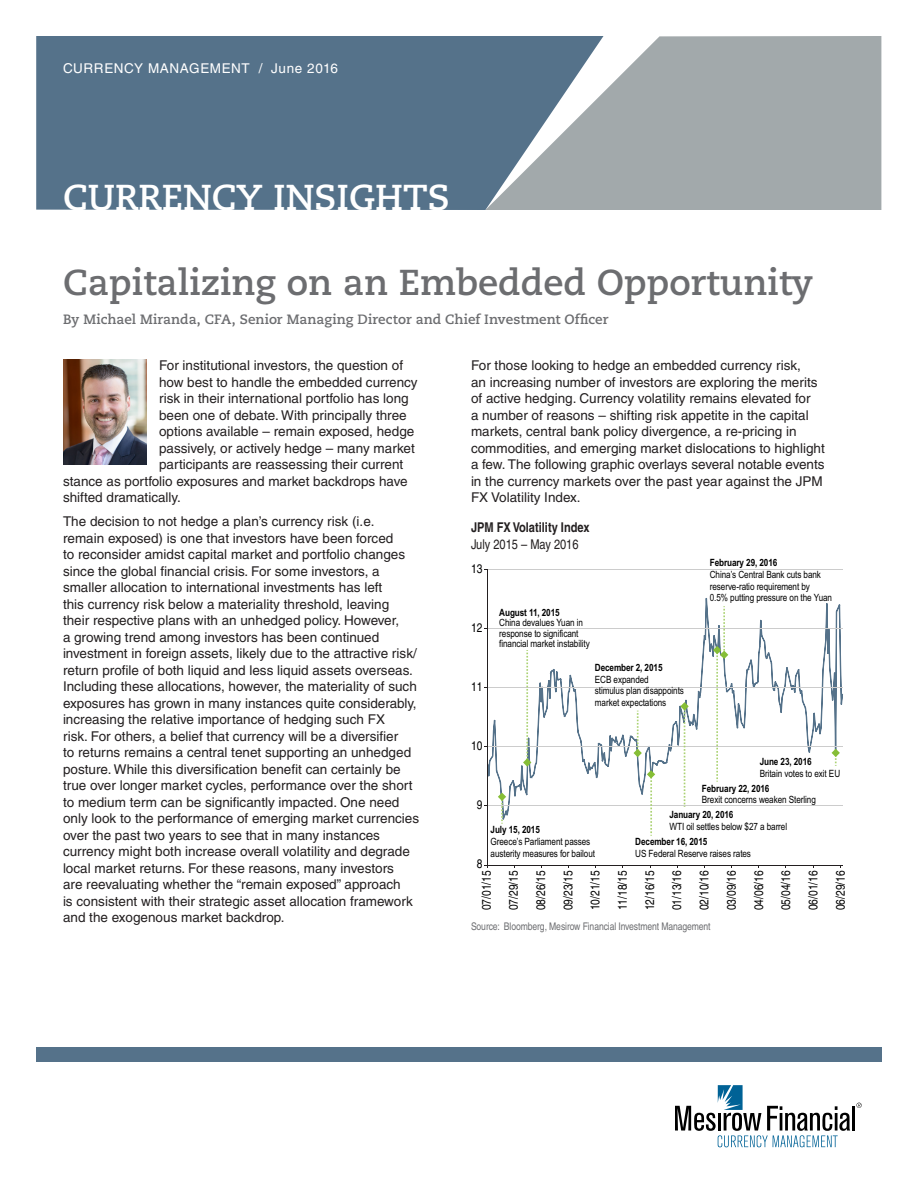
<style>
.page{position:relative;width:918px;height:1188px;background:#fff}
.page>*{position:absolute;margin:0;border:0;box-sizing:border-box;transform-origin:0 0}
.NL_Headline{font:700 36px "Caecilia LT Std";color:#6c6d70}
.NL_Title{font:700 36px "Caecilia LT Std";color:#fff}
.Body_Copy{font:13.5px/16.5px "Helvetica LT";color:#231f20}
.Body_Copy_LAST{font:13.5px/16.5px "Helvetica LT";color:#231f20}
.Byline{font:700 13.5px "Caecilia LT Std";color:#6c6d70}
.t1{font:700 condensed 13.5px/16.5px "Helvetica LT";color:#231f20}
.t2{font:13.5px "Helvetica LT";letter-spacing:.045em;color:#fff}
.t3{font:condensed 12.45px/27.3px "Helvetica LT";color:#000;text-align:justify}
.t4{font:condensed 10.5px "Helvetica LT";letter-spacing:-.01em;color:#6c6d70}
.t5{font:10.05px/11.7px "Arial Narrow";letter-spacing:-.01em;color:#000}
.s1{font-weight:400}
.s2{font-weight:700}
</style>
<div class="page">
<hr style="left:852px;top:1106px;width:3px;height:25px;background:#000">
<svg style="left:675px;top:1085px;width:175px;height:62px"></svg>
<svg style="left:856px;top:1103px;width:6px;height:5px"></svg>
<div style="left:36px;top:1047px;width:846px;height:15px;background:#55728a"></div>
<div style="left:604px;top:36px;width:277px;height:174px;background:#a2a9ab"></div>
<svg style="left:36px;top:36px;width:568px;height:174px;background:#607a90"></svg>
<svg style="left:488px;top:598px;width:273px;height:218px"></svg>
<hr style="left:487px;top:569px;width:356px;height:1px;background:#ccc">
<hr style="left:487px;top:628px;width:356px;height:1px;background:#ccc">
<hr style="left:487px;top:688px;width:356px;height:1px;background:#ccc">
<hr style="left:487px;top:747px;width:356px;height:1px;background:#ccc">
<hr style="left:487px;top:806px;width:356px;height:1px;background:#ccc">
<hr style="left:487px;top:569px;width:1px;height:296px;background:#231f20">
<hr style="left:487px;top:865px;width:356px;height:1px;background:#231f20">
<svg style="left:497px;top:791px;width:10px;height:33px"></svg>
<svg style="left:522px;top:650px;width:11px;height:118px"></svg>
<svg style="left:632px;top:711px;width:11px;height:47px"></svg>
<svg style="left:646px;top:769px;width:10px;height:67px"></svg>
<svg style="left:679px;top:701px;width:11px;height:106px"></svg>
<svg style="left:758px;top:598px;width:85px;height:168px"></svg>
<svg style="left:712px;top:606px;width:18px;height:176px"></svg>
<img style="left:63px;top:360px;width:84px;height:105px">
<p class="t2" style="left:63px;top:61px;width:277px">CURRENCY MANAGEMENT / June 2016</p>
<p class="NL_Title" style="left:63px;top:176px;width:388px">CURRENCY INSIGHTS</p>
<p class="NL_Headline" style="left:63px;top:261px;width:752px">Capitalizing on an Embedded Opportunity</p>
<p class="Byline" style="left:63px;top:311px;width:547px">By Michael Miranda, CFA, Senior Managing Director and Chief Investment Officer</p>
<p class="Body_Copy" style="left:159px;top:357px;width:246px">For institutional investors, the question of</p>
<p class="Body_Copy" style="left:159px;top:374px;width:260px">how best to handle the embedded currency</p>
<p class="Body_Copy" style="left:159px;top:390px;width:251px">risk in their international portfolio has long</p>
<p class="Body_Copy" style="left:159px;top:407px;width:249px">been one of debate. With principally three</p>
<p class="Body_Copy" style="left:159px;top:423px;width:257px">options available – remain exposed, hedge</p>
<p class="Body_Copy" style="left:159px;top:440px;width:257px">passively, or actively hedge – many market</p>
<p class="Body_Copy" style="left:159px;top:456px;width:246px">participants are reassessing their current</p>
<p class="Body_Copy" style="left:63px;top:473px;width:346px">stance as portfolio exposures and market backdrops have</p>
<p class="Body_Copy" style="left:63px;top:489px;width:119px">shifted dramatically.</p>
<p class="Body_Copy" style="left:63px;top:513px;width:358px">The decision to not hedge a plan’s currency risk (i.e.<br>remain exposed) is one that investors have been forced<br>to reconsider amidst capital market and portfolio changes since the global financial crisis. For some investors, a smaller allocation to international investments has left<br>this currency risk below a materiality threshold, leaving<br>their respective plans with an unhedged policy. However,<br>a growing trend among investors has been continued investment in foreign assets, likely due to the attractive risk/ return profile of both liquid and less liquid assets overseas.<br>Including these allocations, however, the materiality of such exposures has grown in many instances quite considerably, increasing the relative importance of hedging such FX<br>risk. For others, a belief that currency will be a diversifier<br>to returns remains a central tenet supporting an unhedged posture. While this diversification benefit can certainly be true over longer market cycles, performance over the short to medium term can be significantly impacted. One need only look to the performance of emerging market currencies over the past two years to see that in many instances currency might both increase overall volatility and degrade local market returns. For these reasons, many investors<br>are reevaluating whether the “remain exposed” approach<br>is consistent with their strategic asset allocation framework and the exogenous market backdrop.</p>
<p class="Body_Copy_LAST" style="left:471px;top:357px;width:355px">For those looking to hedge an embedded currency risk,<br>an increasing number of investors are exploring the merits of active hedging. Currency volatility remains elevated for<br>a number of reasons – shifting risk appetite in the capital markets, central bank policy divergence, a re-pricing in commodities, and emerging market dislocations to highlight a few. The following graphic overlays several notable events in the currency markets over the past year against the JPM FX Volatility Index.</p>
<p class="t1" style="left:471px;top:519px;width:120px">JPM FX Volatility Index<br><span class="s1">July 2015 – May 2016</span></p>
<p class="t3" style="left:471px;top:555px;width:13px">13</p>
<p class="t3" style="left:471px;top:614px;width:13px">12</p>
<p class="t3" style="left:471px;top:673px;width:13px">11</p>
<p class="t5" style="left:499px;top:607px;width:92px;line-height:10.4px"><span class="s2">August 11, 2015<br></span>China devalues Yuan in response to significant financial market instability</p>
<p class="t5" style="left:595px;top:661px;width:91px"><span class="s2">December 2, 2015<br></span>ECB expanded<br>stimulus plan disappoints market expectations</p>
<p class="t5" style="left:710px;top:557px;width:124px"><span class="s2">February 29, 2016<br></span>China’s Central Bank cuts bank reserve-ratio requirement by<br>0.5% putting pressure on the Yuan</p>
<p class="t3" style="left:471px;top:732px;width:13px">10</p>
<p class="t3" style="left:477px;top:791px;width:7px">9</p>
<p class="t3" style="left:477px;top:850px;width:7px">8</p>
<p class="t5" style="left:760px;top:755px;width:82px"><span class="s2">June 23, 2016<br></span>Britain votes to exit EU</p>
<p class="t5" style="left:702px;top:782px;width:115px"><span class="s2">February 22, 2016<br></span>Brexit concerns weaken Sterling</p>
<p class="t5" style="left:669px;top:809px;width:119px"><span class="s2">January 20, 2016<br></span>WTI oil settles below $27 a barrel</p>
<p class="t5" style="left:491px;top:824px;width:106px"><span class="s2">July 15, 2015<br></span>Greece’s Parliament passes austerity measures for bailout</p>
<p class="t5" style="left:635px;top:835px;width:117px"><span class="s2">December 16, 2015<br></span>US Federal Reserve raises rates</p>
<p class="t3" style="left:473px;top:910px;width:41px;rotate:-90deg">07/01/15<br>07/29/15<br>08/26/15<br>09/23/15<br>10/21/15<br>11/18/15<br>12/16/15<br>01/13/16<br>02/10/16<br>03/09/16<br>04/06/16<br>05/04/16</p>
<p class="t4" style="left:471px;top:920px;width:241px">Source: Bloomberg, Mesirow Financial Investment Management</p>
<p class="t3" style="left:799px;top:910px;width:41px;rotate:-90deg">06/01/16<br>06/29/16</p>
</div>
